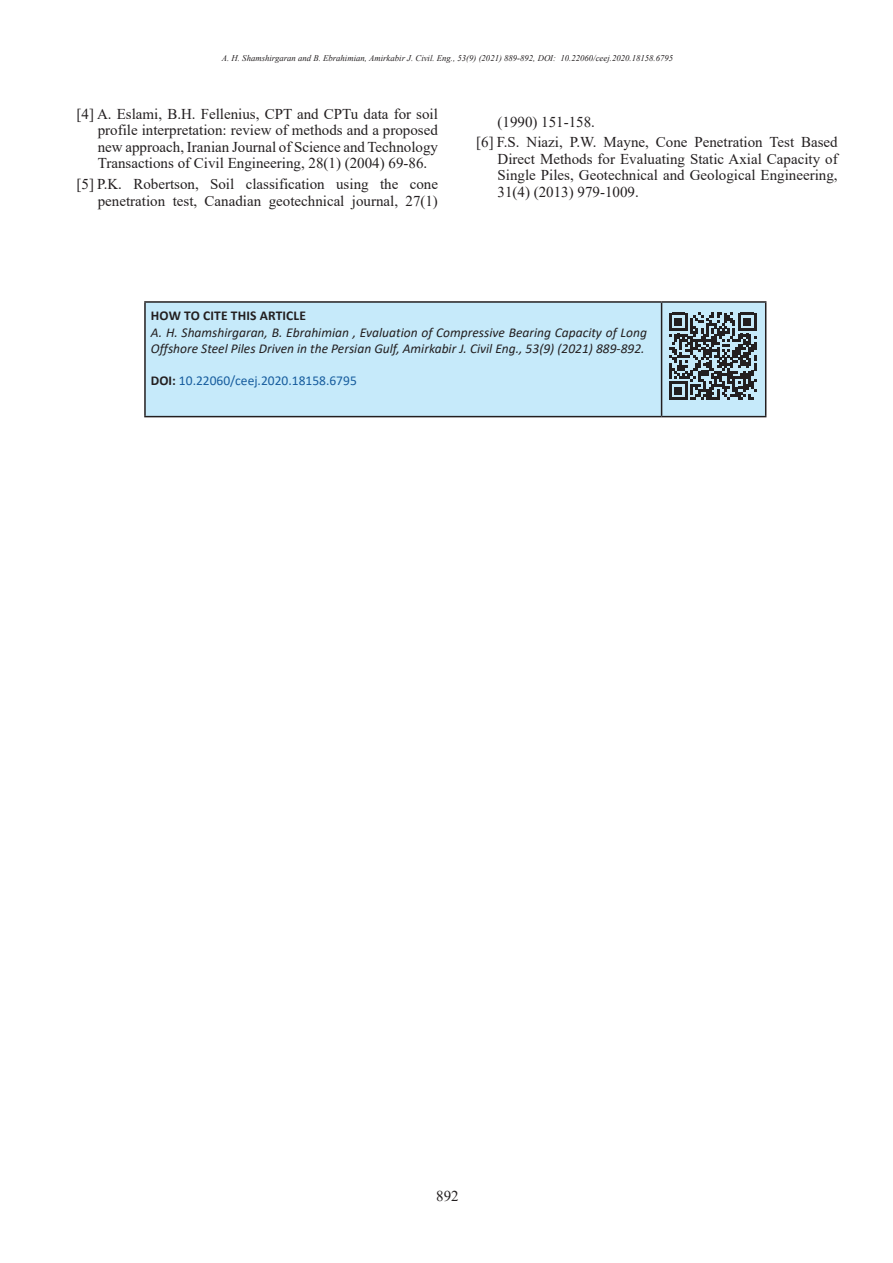
<style>
.page{position:relative;width:893px;height:1263px;background:#fff}
.page>*{position:absolute;margin:0;border:0;box-sizing:border-box;transform-origin:0 0}
.t1{font:15px/16.5px "Times New Roman";color:#231f20;text-align:justify}
.t2{font:italic 13.5px/16.2px "Calibri";color:#231f20}
.t3{font:13.5px "Calibri";color:#175d9e}
.t4{font:700 13.5px "Calibri";letter-spacing:.01em;color:#231f20}
.t5{font:italic 8.7px "Times New Roman";color:#231f20}
.s1{font-weight:700;color:#231f20}
</style>
<div class="page">
<div style="left:146px;top:303px;width:619px;height:113px;background:#c6eafa"></div>
<hr style="left:144px;top:301px;width:518px;height:2px;background:#231f20">
<hr style="left:144px;top:303px;width:2px;height:113px;background:#231f20">
<hr style="left:662px;top:301px;width:104px;height:2px;background:#231f20">
<hr style="left:661px;top:303px;width:1px;height:113px;background:#231f20">
<hr style="left:765px;top:303px;width:1px;height:113px;background:#231f20">
<hr style="left:144px;top:416px;width:518px;height:1px;background:#231f20">
<hr style="left:662px;top:416px;width:104px;height:1px;background:#231f20">
<svg style="left:669px;top:313px;width:87px;height:87px;background:#6a777f"></svg>
<p class="t5" style="left:222px;top:52px;width:453px">A. H. Shamshirgaran and B. Ebrahimian, Amirkabir J. Civil. Eng., 53(9) (2021) 889-892, DOI: 10.22060/ceej.2020.18158.6795</p>
<p class="t1" style="left:98px;top:105px;width:342px;text-indent:-21px">[4] A. Eslami, B.H. Fellenius, CPT and CPTu data for soil profile interpretation: review of methods and a proposed new approach, Iranian Journal of Science and Technology Transactions of Civil Engineering, 28(1) (2004) 69-86.</p>
<p class="t1" style="left:77px;top:175px;width:363px;text-align:right">[5] P.K. Robertson, Soil classification using the cone penetration test, Canadian geotechnical journal, 27(1)</p>
<p class="t1" style="left:497px;top:113px;width:99px">(1990) 151-158.</p>
<p class="t1" style="left:497px;top:134px;width:342px;text-indent:-21px">[6] F.S. Niazi, P.W. Mayne, Cone Penetration Test Based Direct Methods for Evaluating Static Axial Capacity of Single Piles, Geotechnical and Geological Engineering, 31(4) (2013) 979-1009.</p>
<p class="t4" style="left:151px;top:306px;width:157px">HOW TO CITE THIS ARTICLE</p>
<p class="t2" style="left:151px;top:323px;width:498px">A. H. Shamshirgaran, B. Ebrahimian , Evaluation of Compressive Bearing Capacity of Long<br>Offshore Steel Piles Driven in the Persian Gulf, Amirkabir J. Civil Eng., 53(9) (2021) 889-892.</p>
<p class="t3" style="left:151px;top:371px;width:207px"><span class="s1">DOI:</span> 10.22060/ceej.2020.18158.6795</p>
<p class="t1" style="left:436px;top:1187px;width:24px">892</p>
</div>
